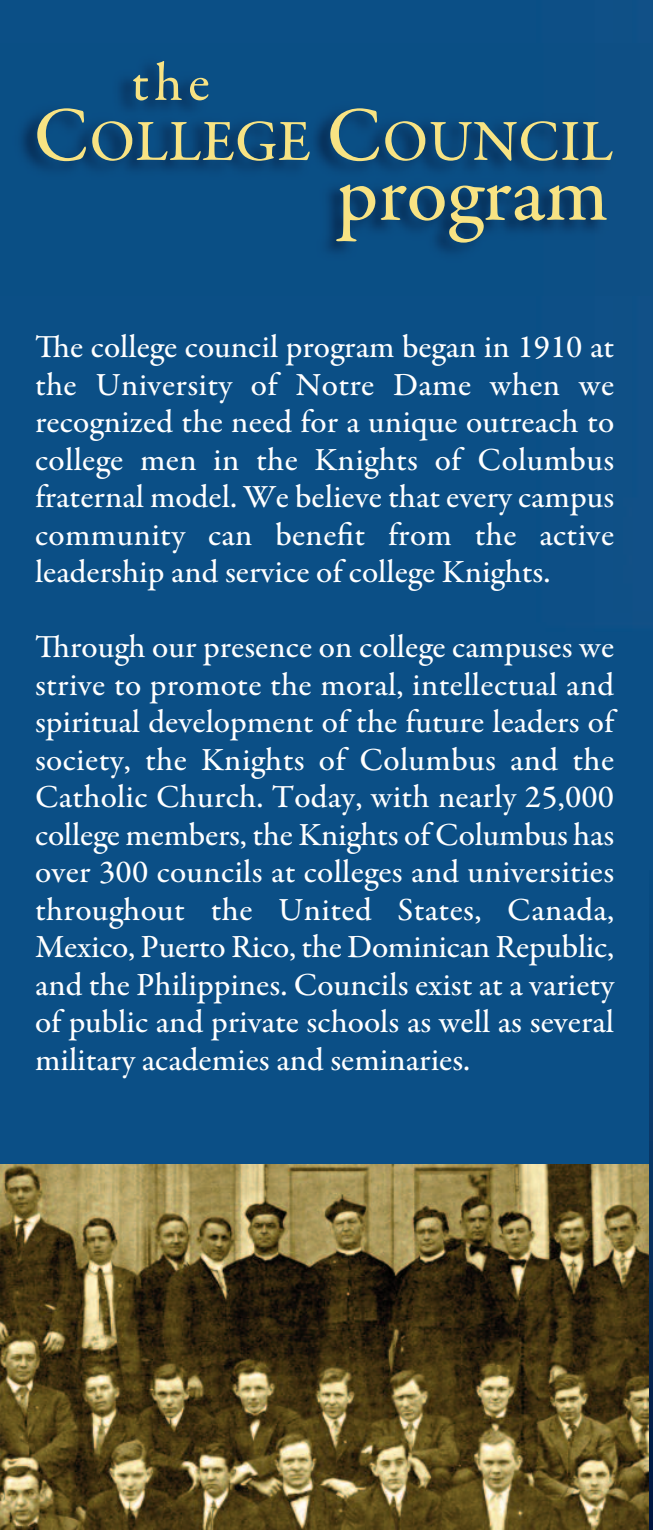
<style>
.page{position:relative;width:653px;height:1530px;background:#fff}
.page>*{position:absolute;margin:0;border:0;box-sizing:border-box;transform-origin:0 0}
.t1{font:500 83.25px "Garamond Premr Pro";color:#f8e383}
.t2{font:500 58.5px "Garamond Premr Pro";color:#f8e383}
.t3{font:500 54.75px "Garamond Premr Pro";color:#f8e383}
.t4{font:500 32.5px/37.5px "Garamond Premr Pro";color:#fff;text-align:justify}
.s1{font-size:78px}
</style>
<div class="page">
<div style="left:0;top:0;width:652px;height:1164px;background:#0b4f86"></div>
<img style="left:0;top:1164px;width:649px;height:366px">
<img style="left:0;top:43px;width:652px;height:253px">
<svg style="left:649px;top:870px;width:3px;height:660px;background:#063160"></svg>
<h3 class="t3" style="left:131px;top:61px;width:80px">the</h3>
<h2 class="t2" style="left:33px;top:118px;width:581px"><span class="s1">C</span>ollege <span class="s1">C</span>ounCil</h2>
<h1 class="t1" style="left:336px;top:161px;width:274px">program</h1>
<p class="t4" style="left:35px;top:331px;width:580px">The college council program began in 1910 at the university of notre Dame when we recognized the need for a unique outreach to college men in the Knights of Columbus fraternal model. We believe that every campus community can benefit from the active leadership and service of college Knights.</p>
<p class="t4" style="left:35px;top:631px;width:580px">Through our presence on college campuses we strive to promote the moral, intellectual and spiritual development of the future leaders of society, the Knights of Columbus and the Catholic Church. Today, with nearly 25,000 college members, the Knights of Columbus has over 300 councils at colleges and universities throughout the united States, Canada, Mexico, Puerto Rico, the Dominican Republic, and the Philippines. Councils exist at a variety of public and private schools as well as several military academies and seminaries.</p>
</div>
